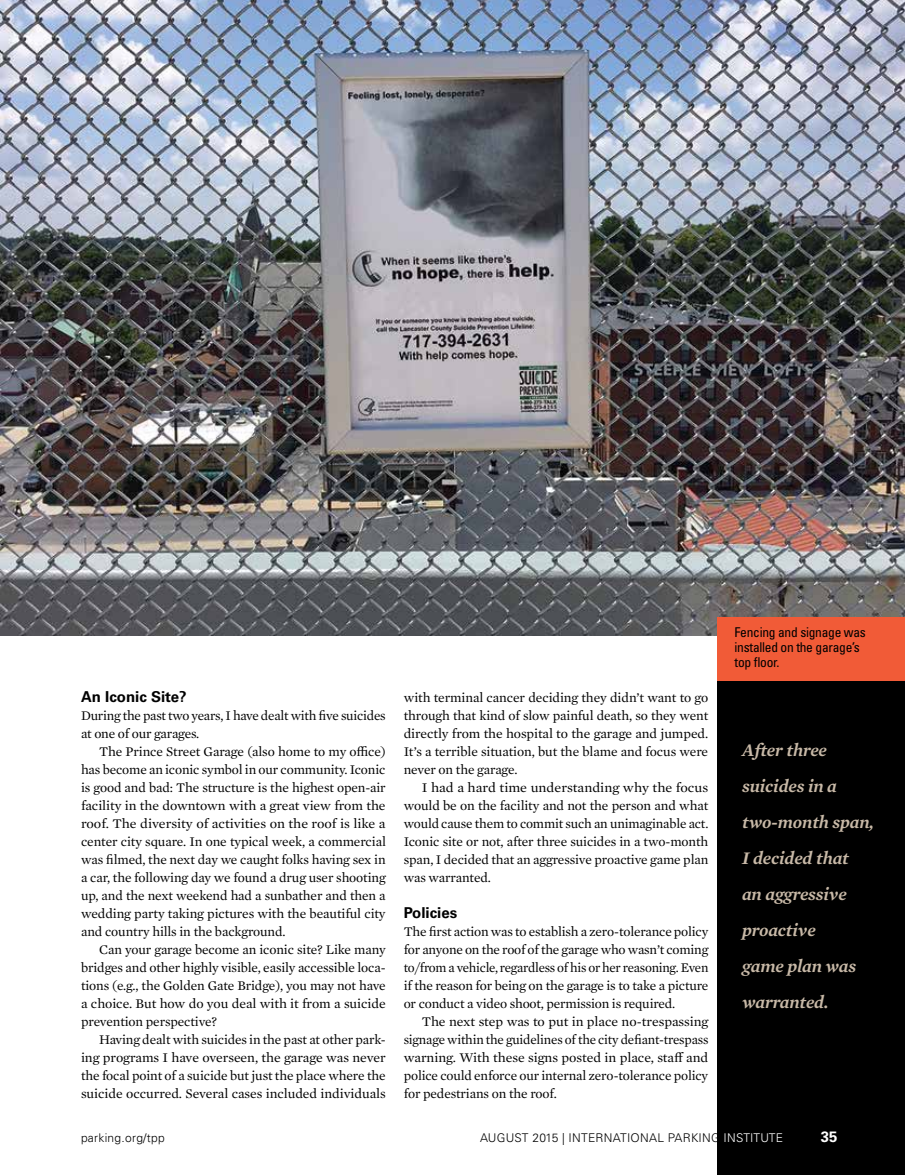
<style>
.page{position:relative;width:905px;height:1175px;background:#fff}
.page>*{position:absolute;margin:0;border:0;box-sizing:border-box;transform-origin:0 0}
.t1{font:italic 600 18px/36px "Mercury Text G1";letter-spacing:-.01em;color:#c8b9a7}
.t2{font:700 15px "Univers LT Std";color:#000}
.t3{font:700 15px "Univers LT Std";color:#fff}
.t4{font:13.5px/18px "Mercury Text G1";letter-spacing:-.01em;color:#000;text-align:justify}
.t5{font:13.5px/18px "Mercury Text G1";letter-spacing:-.01em;color:#000;text-align:justify;scale:1.05 1}
.t6{font:condensed 13.5px/15px "Univers LT Std";letter-spacing:-.02em;color:#000}
.t7{font:300 12px "Univers LT Std";letter-spacing:.02em;color:#000}
.s1{color:#fff}
</style>
<div class="page">
<div style="left:717px;top:635px;width:187px;height:539px;background:#000"></div>
<img style="left:0;top:0;width:904px;height:635px">
<div style="left:717px;top:616px;width:187px;height:64px;background:#f15b37"></div>
<p class="t2" style="left:81px;top:688px;width:107px">An Iconic Site?</p>
<p class="t4" style="left:81px;top:706px;width:306px">During the past two years, I have dealt with five suicides at one of our garages.</p>
<p class="t4" style="left:81px;top:742px;width:306px;text-indent:18px">The Prince Street Garage (also home to my office) has become an iconic symbol in our community. Iconic is good and bad: The structure is the highest open-air facility in the downtown with a great view from the roof. The diversity of activities on the roof is like a center city square. In one typical week, a commercial was filmed, the next day we caught folks having sex in a car, the following day we found a drug user shooting up, and the next weekend had a sunbather and then a wedding party taking pictures with the beautiful city and country hills in the background.</p>
<p class="t4" style="left:81px;top:940px;width:306px;text-indent:18px">Can your garage become an iconic site? Like many bridges and other highly visible, easily accessible loca&shy;tions (e.g., the Golden Gate Bridge), you may not have a choice. But how do you deal with it from a suicide prevention perspective?</p>
<p class="t4" style="left:81px;top:1030px;width:306px;text-indent:18px">Having dealt with suicides in the past at other park&shy;ing programs I have overseen, the garage was never the focal point of a suicide but just the place where the suicide occurred. Several cases included individuals</p>
<p class="t4" style="left:404px;top:688px;width:306px">with terminal cancer deciding they didn’t want to go through that kind of slow painful death, so they went directly from the hospital to the garage and jumped.<br>It’s a terrible situation, but the blame and focus were never on the garage.</p>
<p class="t5" style="left:404px;top:778px;width:292px;text-indent:18px">I had a hard time understanding why the focus would be on the facility and not the person and what would cause them to commit such an unimaginable act.<br>Iconic site or not, after three suicides in a two-month span, I decided that an aggressive proactive game plan was warranted.</p>
<p class="t2" style="left:404px;top:904px;width:55px">Policies</p>
<p class="t4" style="left:404px;top:922px;width:306px">The first action was to establish a zero-tolerance policy for anyone on the roof of the garage who wasn’t coming to/from a vehicle, regardless of his or her reasoning. Even if the reason for being on the garage is to take a picture or conduct a video shoot, permission is required.</p>
<p class="t4" style="left:404px;top:1012px;width:306px;text-indent:18px">The next step was to put in place no-trespassing signage within the guidelines of the city defiant-trespass warning. With these signs posted in place, staff and police could enforce our internal zero-tolerance policy for pedestrians on the roof.</p>
<p class="t6" style="left:734px;top:624px;width:133px">Fencing and signage was installed on the garage’s top floor.</p>
<h1 class="t1" style="left:742px;top:731px;width:133px">After three suicides in a two-month span,<br>I decided that<br>an aggressive proactive<br>game plan was warranted.</h1>
<p class="t7" style="left:81px;top:1130px;width:85px">parking.org/tpp</p>
<p class="t7" style="left:480px;top:1130px;width:304px">AUGUST 2015 | INTERNATIONAL PARKING <span class="s1">INSTITUTE</span></p>
<p class="t3" style="left:820px;top:1127px;width:18px">35</p>
</div>
